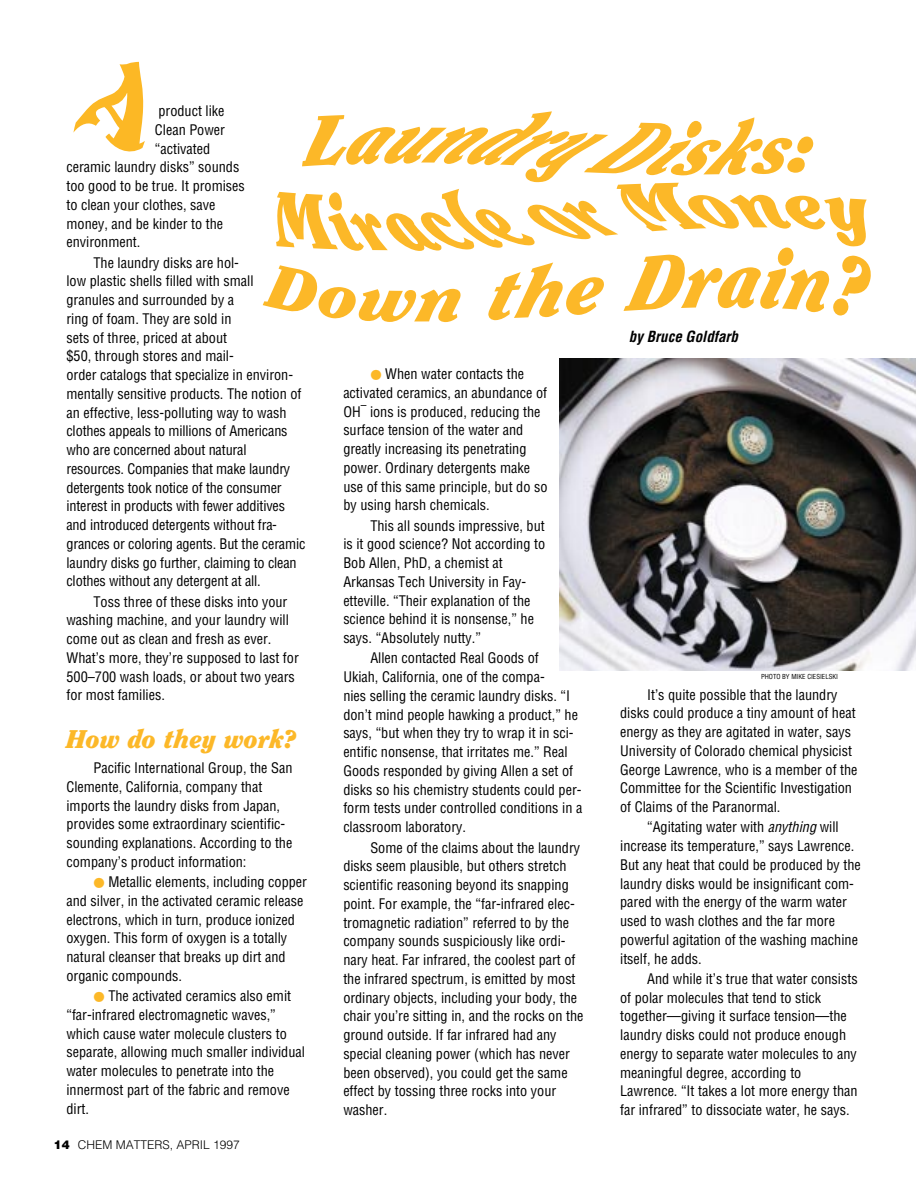
<style>
.page{position:relative;width:918px;height:1188px;background:#fff}
.page>*{position:absolute;margin:0;border:0;box-sizing:border-box;transform-origin:0 0}
.t1{font:italic 900 25.5px "Clearface";color:#fcb828}
.t2{font:italic 700 condensed 15px "Helvetica";color:#000}
.t3{font:condensed 14.25px/18.8px "Helvetica";color:#000}
.t4{font:300 12px "Helvetica";color:#000}
.t5{font:condensed 11.4px "Helvetica";color:#000}
.t6{font:condensed 6.75px "Helvetica";color:#000}
.s1{font-weight:700;font-size:27px;color:#fcb828}
.s2{font-weight:900}
.s3{font-style:italic}
</style>
<div class="page">
<img style="left:560px;top:359px;width:356px;height:311px">
<svg style="left:73px;top:62px;width:72px;height:90px"></svg>
<svg style="left:263px;top:111px;width:608px;height:211px"></svg>
<p class="t3" style="left:159px;top:103px;width:68px">product like</p>
<p class="t3" style="left:155px;top:122px;width:72px">Clean Power</p>
<p class="t3" style="left:155px;top:140px;width:57px">“activated</p>
<p class="t3" style="left:66px;top:159px;width:174px">ceramic laundry disks” sounds</p>
<p class="t3" style="left:66px;top:178px;width:180px">too good to be true. It promises</p>
<p class="t3" style="left:66px;top:197px;width:151px">to clean your clothes, save</p>
<p class="t3" style="left:66px;top:215px;width:158px">money, and be kinder to the</p>
<p class="t3" style="left:66px;top:234px;width:76px">environment.</p>
<p class="t3" style="left:66px;top:254px;width:240px;text-indent:27px">The laundry disks are hol-<br>low plastic shells filled with small granules and surrounded by a<br>ring of foam. They are sold in<br>sets of three, priced at about<br>$50, through stores and mail-<br>order catalogs that specialize in environ&shy;mentally sensitive products. The notion of an effective, less-polluting way to wash clothes appeals to millions of Americans who are concerned about natural resources. Companies that make laundry detergents took notice of the consumer interest in products with fewer additives and introduced detergents without fra&shy;grances or coloring agents. But the ceramic laundry disks go further, claiming to clean clothes without any detergent at all.</p>
<p class="t3" style="left:66px;top:593px;width:234px;text-indent:27px">Toss three of these disks into your washing machine, and your laundry will come out as clean and fresh as ever.<br>What’s more, they’re supposed to last for 500–700 wash loads, or about two years for most families.</p>
<h1 class="t1" style="left:66px;top:729px;width:232px">How do they work?</h1>
<p class="t3" style="left:66px;top:760px;width:228px;text-indent:27px">Pacific International Group, the San Clemente, California, company that imports the laundry disks from Japan, provides some extraordinary scientific&shy;sounding explanations. According to the company’s product information:</p>
<p class="t3" style="left:66px;top:874px;width:242px;text-indent:27px"><span class="s1">•</span> Metallic elements, including copper and silver, in the activated ceramic release electrons, which in turn, produce ionized oxygen. This form of oxygen is a totally natural cleanser that breaks up dirt and organic compounds.</p>
<p class="t3" style="left:66px;top:988px;width:240px;text-indent:27px"><span class="s1">•</span> The activated ceramics also emit “far-infrared electromagnetic waves,” which cause water molecule clusters to separate, allowing much smaller individual water molecules to penetrate into the innermost part of the fabric and remove dirt.</p>
<p class="t4" style="left:54px;top:1141px;width:188px"><span class="s2">14</span> CHEM MATTERS, APRIL 1997</p>
<p class="t3" style="left:343px;top:366px;width:205px;text-indent:27px"><span class="s1">•</span> When water contacts the activated ceramics, an abundance of<br>OH</p>
<p class="t5" style="left:361px;top:401px;width:7px">–</p>
<p class="t3" style="left:343px;top:403px;width:206px;text-indent:27px">ions is produced, reducing the surface tension of the water and greatly increasing its penetrating power. Ordinary detergents make use of this same principle, but do so by using harsh chemicals.</p>
<p class="t3" style="left:343px;top:517px;width:203px;text-indent:27px">This all sounds impressive, but is it good science? Not according to<br>Bob Allen, PhD, a chemist at<br>Arkansas Tech University in Fay&shy;etteville. “Their explanation of the science behind it is nonsense,” he says. “Absolutely nutty.”</p>
<p class="t3" style="left:343px;top:650px;width:241px;text-indent:27px">Allen contacted Real Goods of<br>Ukiah, California, one of the compa-<br>nies selling the ceramic laundry disks. “I don’t mind people hawking a product,” he says, “but when they try to wrap it in sci&shy;entific nonsense, that irritates me.” Real Goods responded by giving Allen a set of disks so his chemistry students could per&shy;form tests under controlled conditions in a classroom laboratory.</p>
<p class="t3" style="left:343px;top:839px;width:242px;text-indent:27px">Some of the claims about the laundry disks seem plausible, but others stretch scientific reasoning beyond its snapping point. For example, the “far-infrared elec&shy;tromagnetic radiation” referred to by the company sounds suspiciously like ordi&shy;nary heat. Far infrared, the coolest part of the infrared spectrum, is emitted by most ordinary objects, including your body, the chair you’re sitting in, and the rocks on the ground outside. If far infrared had any special cleaning power (which has never been observed), you could get the same effect by tossing three rocks into your washer.</p>
<p class="t2" style="left:629px;top:331px;width:114px">by Bruce Goldfarb</p>
<p class="t6" style="left:761px;top:674px;width:79px">PHOTO BY MIKE CIESIELSKI</p>
<p class="t3" style="left:620px;top:686px;width:239px;text-indent:27px">It’s quite possible that the laundry disks could produce a tiny amount of heat energy as they are agitated in water, says University of Colorado chemical physicist George Lawrence, who is a member of the Committee for the Scientific Investigation of Claims of the Paranormal.</p>
<p class="t3" style="left:620px;top:819px;width:242px;text-indent:27px">“Agitating water with <span class="s3">anything</span>will increase its temperature,” says Lawrence.<br>But any heat that could be produced by the laundry disks would be insignificant com&shy;pared with the energy of the warm water used to wash clothes and the far more powerful agitation of the washing machine itself, he adds.</p>
<p class="t3" style="left:620px;top:971px;width:239px;text-indent:27px">And while it’s true that water consists of polar molecules that tend to stick together—giving it surface tension—the laundry disks could not produce enough energy to separate water molecules to any meaningful degree, according to Lawrence. “It takes a lot more energy than far infrared” to dissociate water, he says.</p>
</div>
